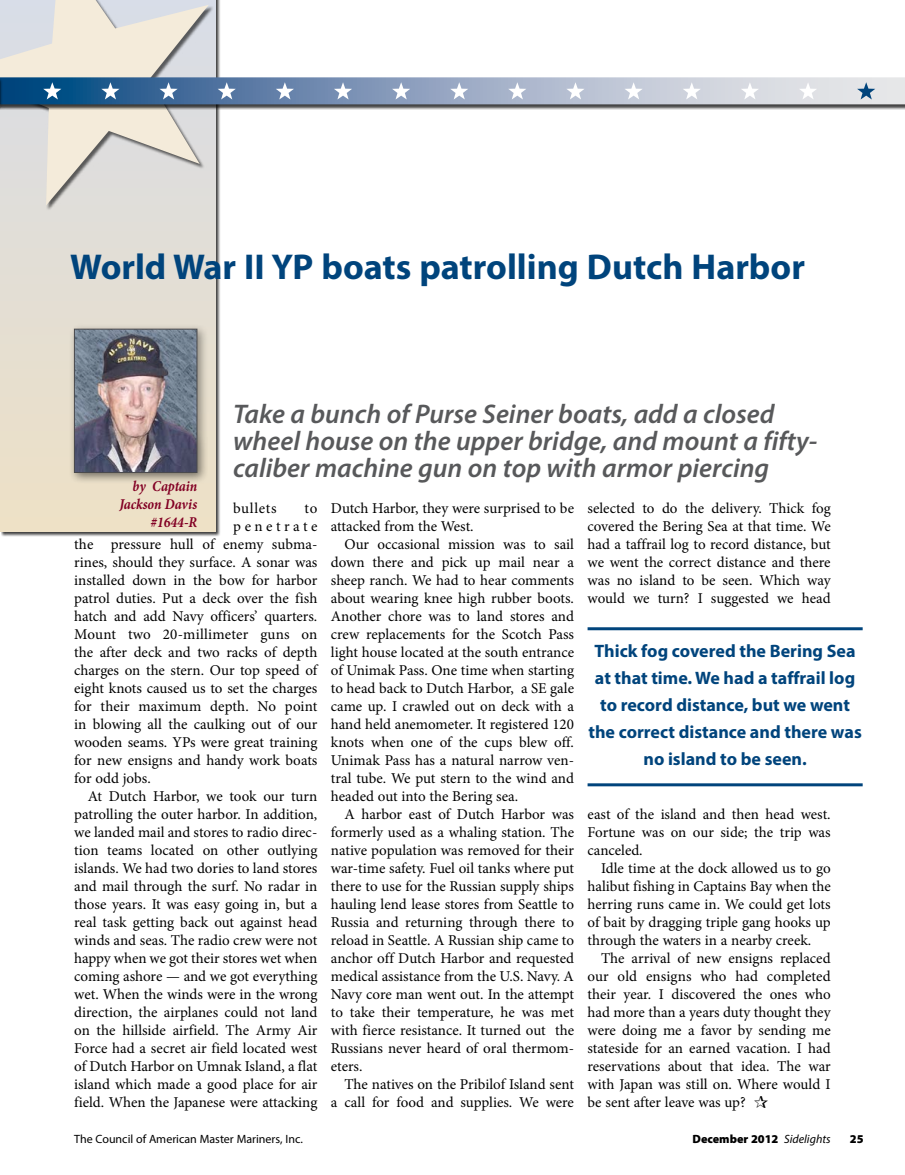
<style>
.page{position:relative;width:905px;height:1175px;background:#fff}
.page>*{position:absolute;margin:0;border:0;box-sizing:border-box;transform-origin:0 0}
.HEAD_24_28{font:700 36px "Myriad Pro";color:#00447c}
.HEAD__18_18{font:italic 600 27px/27px "Myriad Pro";color:#58595b}
.PULL_Quote{font:700 18px/27px "Myriad Pro";color:#00447c;text-align:center}
.BODY{font:15px/18px "Minion Pro";letter-spacing:-.005em;color:#000;text-align:justify}
.BODY__first_para{font:15px "Minion Pro";color:#000}
.t1{font:italic 700 15px/18px "Minion Pro";letter-spacing:-.005em;color:#820024;text-align:right;scale:.9 1}
.BODY__first_para-2{font:15px "Minion Pro";letter-spacing:.23em;color:#000}
.BODY__first_para-3{font:15px "Minion Pro";letter-spacing:.045em;color:#000}
.FOOTER__odd{font:12px "Myriad Pro";color:#000}
.FOOTER__odd-2{font:900 12px "Myriad Pro";color:#000}
.s1{font-weight:400;font-style:italic}
</style>
<div class="page">
<div style="left:1px;top:0;width:219px;height:537px;background:#000;opacity:.75"></div>
<div style="left:0;top:0;width:215px;height:531px;background:linear-gradient(to right,#e7dfcf,#e5dfd2)"></div>
<div style="left:68px;top:323px;width:141px;height:161px;background:#000;opacity:.5"></div>
<img style="left:76px;top:331px;width:119px;height:139px">
<div style="left:74px;top:329px;width:123px;height:143px;border:1px solid #4a4a4d"></div>
<div style="left:1px;top:0;width:213px;height:211px;background:#000;opacity:.6"></div>
<svg style="left:0;top:0;width:209px;height:206px;background:#e2dfd8"></svg>
<div style="left:0;top:78px;width:904px;height:32px;background:#000;opacity:.75"></div>
<svg style="left:1px;top:77px;width:903px;height:27px;background:#8ba2bd"></svg>
<svg style="left:43px;top:82px;width:18px;height:17px"></svg>
<svg style="left:101px;top:82px;width:18px;height:17px"></svg>
<svg style="left:159px;top:82px;width:19px;height:17px"></svg>
<svg style="left:218px;top:82px;width:18px;height:17px"></svg>
<svg style="left:276px;top:82px;width:18px;height:17px"></svg>
<svg style="left:334px;top:82px;width:18px;height:17px"></svg>
<svg style="left:392px;top:82px;width:18px;height:17px"></svg>
<svg style="left:450px;top:82px;width:18px;height:17px"></svg>
<svg style="left:508px;top:82px;width:18px;height:17px"></svg>
<svg style="left:566px;top:82px;width:18px;height:17px"></svg>
<svg style="left:624px;top:82px;width:18px;height:17px"></svg>
<svg style="left:682px;top:82px;width:18px;height:17px"></svg>
<svg style="left:740px;top:82px;width:19px;height:17px"></svg>
<svg style="left:799px;top:82px;width:18px;height:17px"></svg>
<svg style="left:857px;top:82px;width:18px;height:17px"></svg>
<hr style="left:0;top:78px;width:3px;height:32px;background:#000;opacity:.75">
<svg style="left:0;top:77px;width:1px;height:27px"></svg>
<hr style="left:587px;top:627px;width:275px;height:3px;background:#00447c">
<hr style="left:587px;top:783px;width:275px;height:3px;background:#00447c">
<p class="HEAD_24_28" style="left:70px;top:243px;width:736px">World War II YP boats patrolling Dutch Harbor</p>
<p class="HEAD__18_18" style="left:233px;top:400px;width:585px">Take a bunch of Purse Seiner boats, add a closed wheel house on the upper bridge, and mount a fifty&shy;caliber machine gun on top with armor piercing</p>
<p class="t1" style="left:119px;top:476px;width:88px">by Captain<br>Jackson Davis #1644-R</p>
<p class="BODY__first_para-3" style="left:233px;top:498px;width:45px">bullets</p>
<p class="BODY__first_para" style="left:304px;top:498px;width:14px">to</p>
<p class="BODY__first_para-2" style="left:233px;top:516px;width:86px">penetrate</p>
<p class="BODY__first_para" style="left:74px;top:534px;width:245px">the pressure hull of enemy subma-</p>
<p class="BODY__first_para" style="left:74px;top:552px;width:245px">rines, should they surface. A sonar was</p>
<p class="BODY__first_para" style="left:74px;top:570px;width:244px">installed down in the bow for harbor</p>
<p class="BODY__first_para" style="left:74px;top:588px;width:244px">patrol duties. Put a deck over the fish</p>
<p class="BODY__first_para" style="left:74px;top:606px;width:245px">hatch and add Navy officers’ quarters.</p>
<p class="BODY__first_para" style="left:74px;top:624px;width:245px">Mount two 20-millimeter guns on</p>
<p class="BODY__first_para" style="left:74px;top:642px;width:244px">the after deck and two racks of depth</p>
<p class="BODY__first_para" style="left:74px;top:660px;width:244px">charges on the stern. Our top speed of</p>
<p class="BODY__first_para" style="left:74px;top:678px;width:245px">eight knots caused us to set the charges</p>
<p class="BODY__first_para" style="left:74px;top:696px;width:245px">for their maximum depth. No point</p>
<p class="BODY__first_para" style="left:74px;top:714px;width:245px">in blowing all the caulking out of our</p>
<p class="BODY__first_para" style="left:74px;top:732px;width:245px">wooden seams. YPs were great training</p>
<p class="BODY__first_para" style="left:74px;top:750px;width:245px">for new ensigns and handy work boats</p>
<p class="BODY__first_para" style="left:74px;top:768px;width:78px">for odd jobs.</p>
<p class="BODY" style="left:74px;top:787px;width:245px;text-indent:14px">At Dutch Harbor, we took our turn patrolling the outer harbor. In addition, we landed mail and stores to radio direc&shy;tion teams located on other outlying islands. We had two dories to land stores and mail through the surf. No radar in those years. It was easy going in, but a real task getting back out against head winds and seas. The radio crew were not happy when we got their stores wet when coming ashore — and we got everything wet. When the winds were in the wrong direction, the airplanes could not land on the hillside airfield. The Army Air Force had a secret air field located west of Dutch Harbor on Umnak Island, a flat island which made a good place for air field. When the Japanese were attacking</p>
<p class="BODY" style="left:331px;top:499px;width:245px">Dutch Harbor, they were surprised to be attacked from the West.</p>
<p class="BODY" style="left:331px;top:535px;width:245px;text-indent:14px">Our occasional mission was to sail down there and pick up mail near a sheep ranch. We had to hear comments about wearing knee high rubber boots.<br>Another chore was to land stores and crew replacements for the Scotch Pass light house located at the south entrance of Unimak Pass. One time when starting to head back to Dutch Harbor, a SE gale came up. I crawled out on deck with a hand held anemometer. It registered 120 knots when one of the cups blew off.<br>Unimak Pass has a natural narrow ven&shy;tral tube. We put stern to the wind and headed out into the Bering sea.</p>
<p class="BODY" style="left:331px;top:805px;width:245px;text-indent:14px">A harbor east of Dutch Harbor was formerly used as a whaling station. The native population was removed for their war-time safety. Fuel oil tanks where put there to use for the Russian supply ships hauling lend lease stores from Seattle to Russia and returning through there to reload in Seattle. A Russian ship came to anchor off Dutch Harbor and requested medical assistance from the U.S. Navy. A Navy core man went out. In the attempt to take their temperature, he was met with fierce resistance. It turned out the Russians never heard of oral thermom&shy;eters.</p>
<p class="BODY" style="left:331px;top:1075px;width:245px;text-align:right">The natives on the Pribilof Island sent<br>a call for food and supplies. We were</p>
<p class="BODY" style="left:587px;top:499px;width:245px">selected to do the delivery. Thick fog covered the Bering Sea at that time. We had a taffrail log to record distance, but we went the correct distance and there was no island to be seen. Which way would we turn? I suggested we head</p>
<p class="PULL_Quote" style="left:588px;top:637px;width:275px">Thick fog covered the Bering Sea at that time. We had a taffrail log to record distance, but we went the correct distance and there was no island to be seen.</p>
<p class="BODY" style="left:587px;top:805px;width:244px">east of the island and then head west.<br>Fortune was on our side; the trip was canceled.</p>
<p class="BODY" style="left:587px;top:859px;width:245px;text-indent:14px">Idle time at the dock allowed us to go halibut fishing in Captains Bay when the herring runs came in. We could get lots of bait by dragging triple gang hooks up through the waters in a nearby creek.</p>
<p class="BODY" style="left:587px;top:949px;width:245px;text-indent:14px">The arrival of new ensigns replaced our old ensigns who had completed their year. I discovered the ones who had more than a years duty thought they were doing me a favor by sending me stateside for an earned vacation. I had reservations about that idea. The war with Japan was still on. Where would I be sent after leave was up?</p>
<p class="FOOTER__odd" style="left:74px;top:1132px;width:230px">The Council of American Master Mariners, Inc.</p>
<p class="FOOTER__odd-2" style="left:692px;top:1131px;width:140px">December 2012 <span class="s1">Sidelights</span></p>
<p class="FOOTER__odd-2" style="left:849px;top:1131px;width:15px">25</p>
</div>
